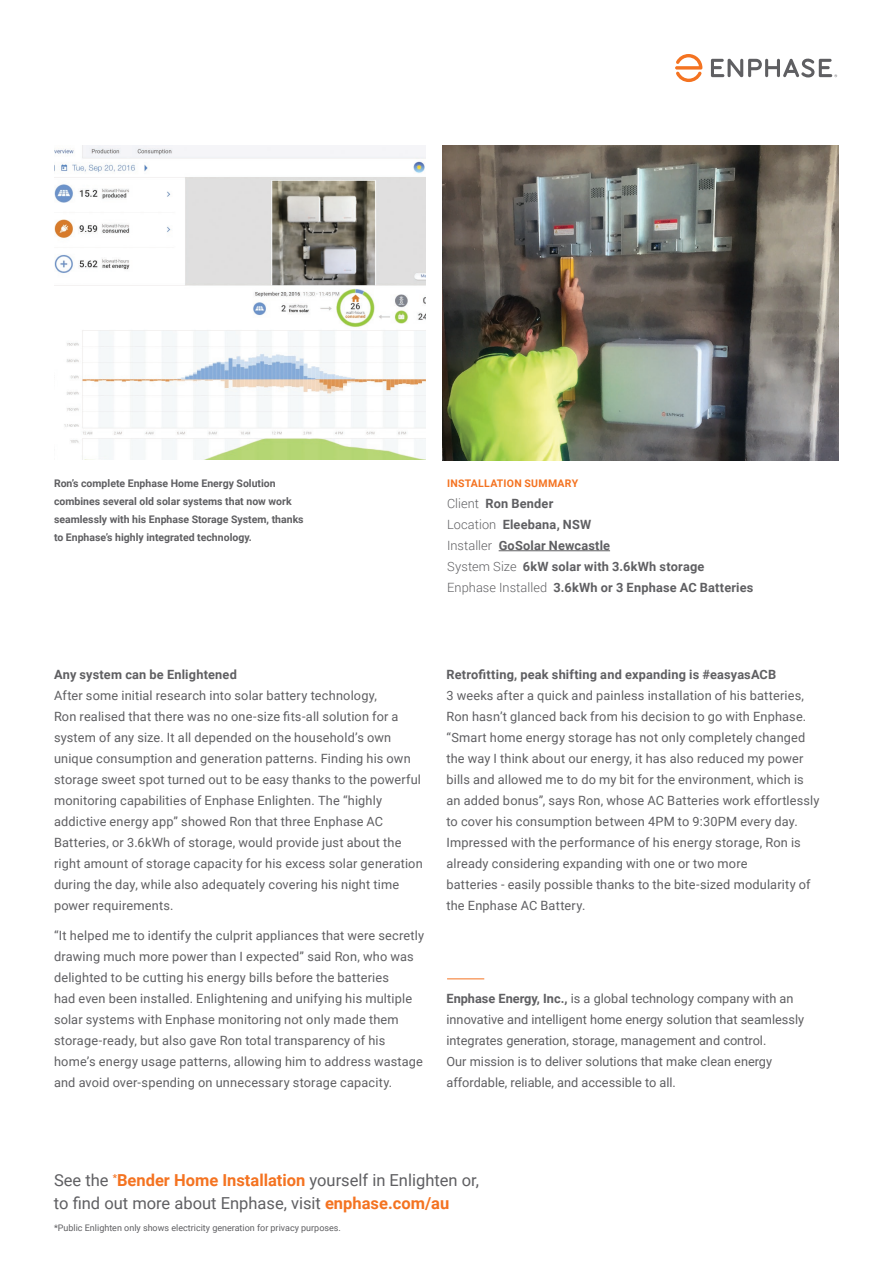
<style>
.page{position:relative;width:893px;height:1263px;background:#fff}
.page>*{position:absolute;margin:0;border:0;box-sizing:border-box;transform-origin:0 0}
.t1{font:16.5px/22.5px "Roboto";color:#5f5f62}
.t2{font:12.75px/21px "Roboto";letter-spacing:.01em;color:#5f5f62}
.t3{font:700 12.75px/21px "Roboto";letter-spacing:.015em;color:#5f5f62}
.t4{font:700 10.5px/18px "Roboto";color:#5f5f62}
.t5{font:700 10.5px "Roboto";letter-spacing:.03em;color:#f47321}
.t6{font:9px "Roboto";color:#5f5f62}
.s1{font-weight:300}
.s2{font-weight:700}
.s3{font-weight:700;color:#f47321}
</style>
<div class="page">
<img style="left:54px;top:145px;width:371px;height:315px">
<img style="left:443px;top:145px;width:396px;height:315px">
<svg style="left:675px;top:54px;width:27px;height:28px"></svg>
<svg style="left:711px;top:58px;width:126px;height:19px"></svg>
<hr style="left:499px;top:550px;width:111px;height:1px;background:#5f5f62">
<hr style="left:447px;top:978px;width:37px;height:1px;background:#f47321">
<p class="t4" style="left:54px;top:474px;width:251px">Ron’s complete Enphase Home Energy Solution combines several old solar systems that now work seamlessly with his Enphase Storage System, thanks to Enphase’s highly integrated technology.</p>
<p class="t5" style="left:447px;top:477px;width:133px">INSTALLATION SUMMARY</p>
<p class="t3" style="left:447px;top:493px;width:308px"><span class="s1">Client</span> Ron Bender<br><span class="s1">Location</span> Eleebana, NSW<br><span class="s1">Installer</span> GoSolar Newcastle<br><span class="s1">System Size</span> 6kW solar with 3.6kWh storage<br><span class="s1">Enphase Installed</span> 3.6kWh or 3 Enphase AC Batteries</p>
<p class="t3" style="left:54px;top:664px;width:184px">Any system can be Enlightened</p>
<p class="t2" style="left:54px;top:685px;width:370px">After some initial research into solar battery technology,<br>Ron realised that there was no one-size fits-all solution for a system of any size. It all depended on the household’s own unique consumption and generation patterns. Finding his own storage sweet spot turned out to be easy thanks to the powerful monitoring capabilities of Enphase Enlighten. The “highly addictive energy app” showed Ron that three Enphase AC Batteries, or 3.6kWh of storage, would provide just about the right amount of storage capacity for his excess solar generation during the day, while also adequately covering his night time power requirements.</p>
<p class="t2" style="left:54px;top:925px;width:372px">“It helped me to identify the culprit appliances that were secretly drawing much more power than I expected” said Ron, who was delighted to be cutting his energy bills before the batteries<br>had even been installed. Enlightening and unifying his multiple solar systems with Enphase monitoring not only made them storage-ready, but also gave Ron total transparency of his home’s energy usage patterns, allowing him to address wastage and avoid over-spending on unnecessary storage capacity.</p>
<p class="t3" style="left:446px;top:664px;width:331px">Retrofitting, peak shifting and expanding is #easyasACB</p>
<p class="t2" style="left:446px;top:685px;width:375px">3 weeks after a quick and painless installation of his batteries, Ron hasn’t glanced back from his decision to go with Enphase. “Smart home energy storage has not only completely changed the way I think about our energy, it has also reduced my power bills and allowed me to do my bit for the environment, which is an added bonus”, says Ron, whose AC Batteries work effortlessly to cover his consumption between 4PM to 9:30PM every day.<br>Impressed with the performance of his energy storage, Ron is already considering expanding with one or two more<br>batteries - easily possible thanks to the bite-sized modularity of the Enphase AC Battery.</p>
<p class="t2" style="left:446px;top:988px;width:359px"><span class="s2">Enphase Energy, Inc.,</span> is a global technology company with an innovative and intelligent home energy solution that seamlessly integrates generation, storage, management and control.<br>Our mission is to deliver solutions that make clean energy affordable, reliable, and accessible to all.</p>
<p class="t1" style="left:54px;top:1169px;width:426px">See the <sup>*</sup><span class="s3">Bender Home Installation</span> yourself in Enlighten or, to find out more about Enphase, visit <span class="s3">enphase.com/au</span></p>
<p class="t6" style="left:54px;top:1223px;width:288px">*Public Enlighten only shows electricity generation for privacy purposes.</p>
</div>
